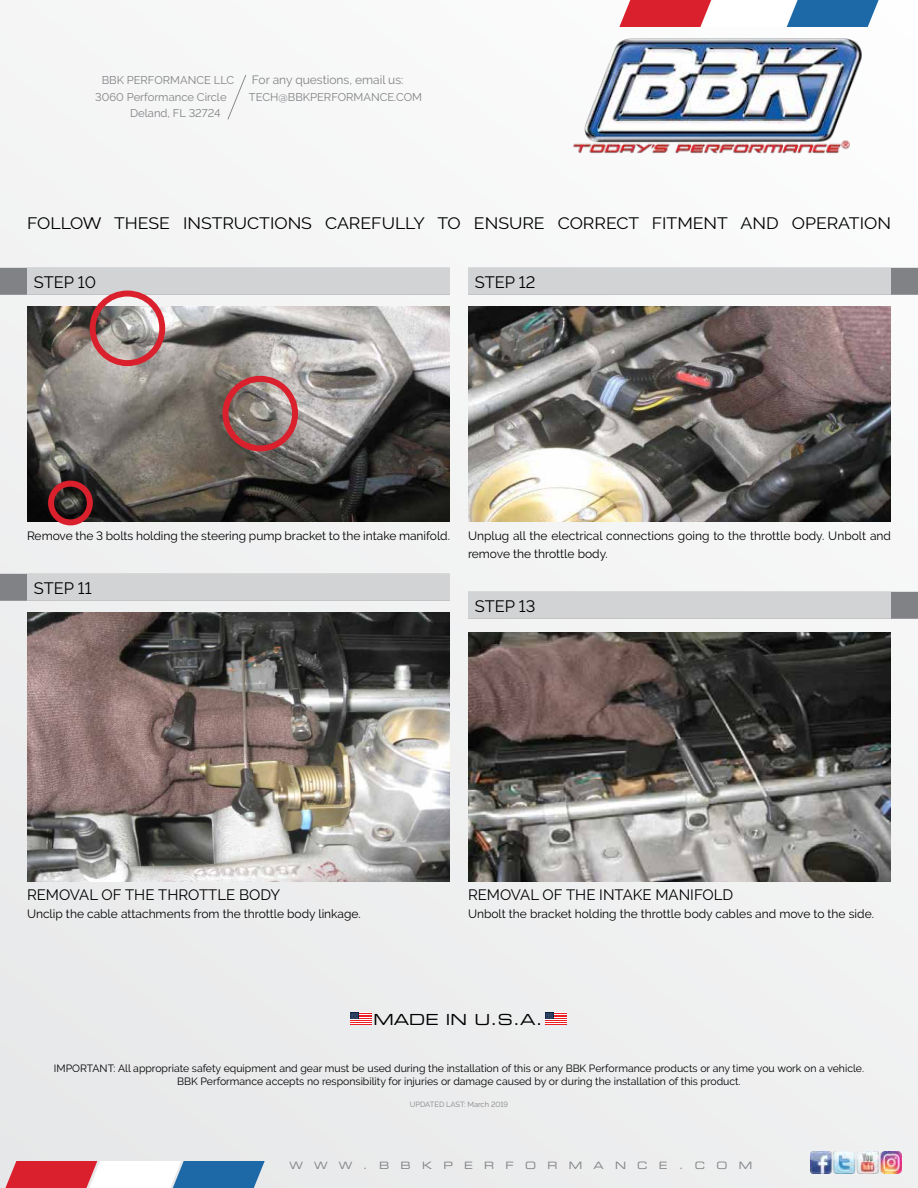
<style>
.page{position:relative;width:918px;height:1188px;background:#f1f1f2}
.page>*{position:absolute;margin:0;border:0;box-sizing:border-box;transform-origin:0 0}
.t1{font:16.5px "Raleway";color:#000;scale:1.07 1}
.t2{font:16.5px "Raleway";color:#000}
.t3{font:15.3px "Eurostile Extended Two";color:#000}
.t4{font:15px "Raleway";color:#000}
.t5{font:12px/18px "Raleway";color:#000}
.t6{font:12px "Raleway";color:#808285}
.t7{font:11.25px "Raleway";color:#808285}
.t8{font:10.5px/12.6px "Raleway";color:#000;text-align:center}
.t9{font:10.2px "Eurostile Extended Two";letter-spacing:1.11em;color:#808285}
.t10{font:7.5px "Raleway";color:#808285}
</style>
<div class="page">
<svg style="left:619px;top:0;width:265px;height:27px"></svg>
<svg style="left:0;top:1161px;width:265px;height:27px"></svg>
<img style="left:573px;top:37px;width:290px;height:119px">
<svg style="left:227px;top:75px;width:19px;height:45px"></svg>
<svg style="left:545px;top:1013px;width:22px;height:12px"></svg>
<svg style="left:350px;top:1013px;width:21px;height:12px"></svg>
<img style="left:810px;top:1152px;width:92px;height:21px">
<div style="left:468px;top:268px;width:450px;height:27px;background:#808285"></div>
<div style="left:468px;top:268px;width:423px;height:27px;background:#d1d3d4"></div>
<div style="left:468px;top:592px;width:450px;height:27px;background:#808285"></div>
<div style="left:468px;top:592px;width:423px;height:27px;background:#d1d3d4"></div>
<img style="left:468px;top:306px;width:423px;height:216px">
<img style="left:468px;top:632px;width:423px;height:250px">
<div style="left:0;top:268px;width:450px;height:27px;background:#808285"></div>
<div style="left:27px;top:268px;width:423px;height:27px;background:#d1d3d4"></div>
<div style="left:0;top:574px;width:450px;height:27px;background:#808285"></div>
<div style="left:27px;top:574px;width:423px;height:27px;background:#d1d3d4"></div>
<img style="left:27px;top:306px;width:423px;height:216px">
<img style="left:27px;top:612px;width:423px;height:270px">
<div style="left:90px;top:291px;width:75px;height:75px;border:6px solid #da202c;border-radius:50%"></div>
<div style="left:222px;top:376px;width:76px;height:75px;border:6px solid #da202c;border-radius:50%"></div>
<div style="left:48px;top:481px;width:45px;height:44px;border:6px solid #da202c;border-radius:50%"></div>
<p class="t7" style="left:102px;top:74px;width:134px">BBK PERFORMANCE LLC</p>
<p class="t7" style="left:95px;top:90px;width:133px">3060 Performance Circle</p>
<p class="t7" style="left:130px;top:107px;width:92px">Deland, FL 32724</p>
<p class="t6" style="left:252px;top:73px;width:153px">For any questions, email us:</p>
<p class="t7" style="left:249px;top:90px;width:175px">TECH@BBKPERFORMANCE.COM</p>
<h1 class="t1" style="left:27px;top:214px;width:809px">FOLLOW THESE INSTRUCTIONS CAREFULLY TO ENSURE CORRECT FITMENT AND OPERATION</h1>
<h1 class="t2" style="left:34px;top:273px;width:64px">STEP 10</h1>
<h1 class="t2" style="left:475px;top:273px;width:62px">STEP 12</h1>
<p class="t5" style="left:27px;top:527px;width:425px">Remove the 3 bolts holding the steering pump bracket to the intake manifold.</p>
<h1 class="t2" style="left:34px;top:579px;width:59px">STEP 11</h1>
<p class="t5" style="left:468px;top:527px;width:425px">Unplug all the electrical connections going to the throttle body. Unbolt and remove the throttle body.</p>
<h1 class="t2" style="left:475px;top:597px;width:62px">STEP 13</h1>
<p class="t4" style="left:27px;top:886px;width:255px">REMOVAL OF THE THROTTLE BODY</p>
<p class="t5" style="left:27px;top:905px;width:335px">Unclip the cable attachments from the throttle body linkage.</p>
<p class="t4" style="left:468px;top:886px;width:267px">REMOVAL OF THE INTAKE MANIFOLD</p>
<p class="t5" style="left:468px;top:905px;width:407px">Unbolt the bracket holding the throttle body cables and move to the side.</p>
<p class="t3" style="left:373px;top:1009px;width:171px">MADE IN U.S.A.</p>
<p class="t8" style="left:54px;top:1062px;width:812px">IMPORTANT: All appropriate safety equipment and gear must be used during the installation of this or any BBK Performance products or any time you work on a vehicle.<br>BBK Performance accepts no responsibility for injuries or damage caused by or during the installation of this product.</p>
<p class="t10" style="left:410px;top:1100px;width:100px">UPDATED LAST: March 2019</p>
<p class="t9" style="left:289px;top:1158px;width:464px">WWW.BBKPERFORMANCE.COM</p>
</div>
